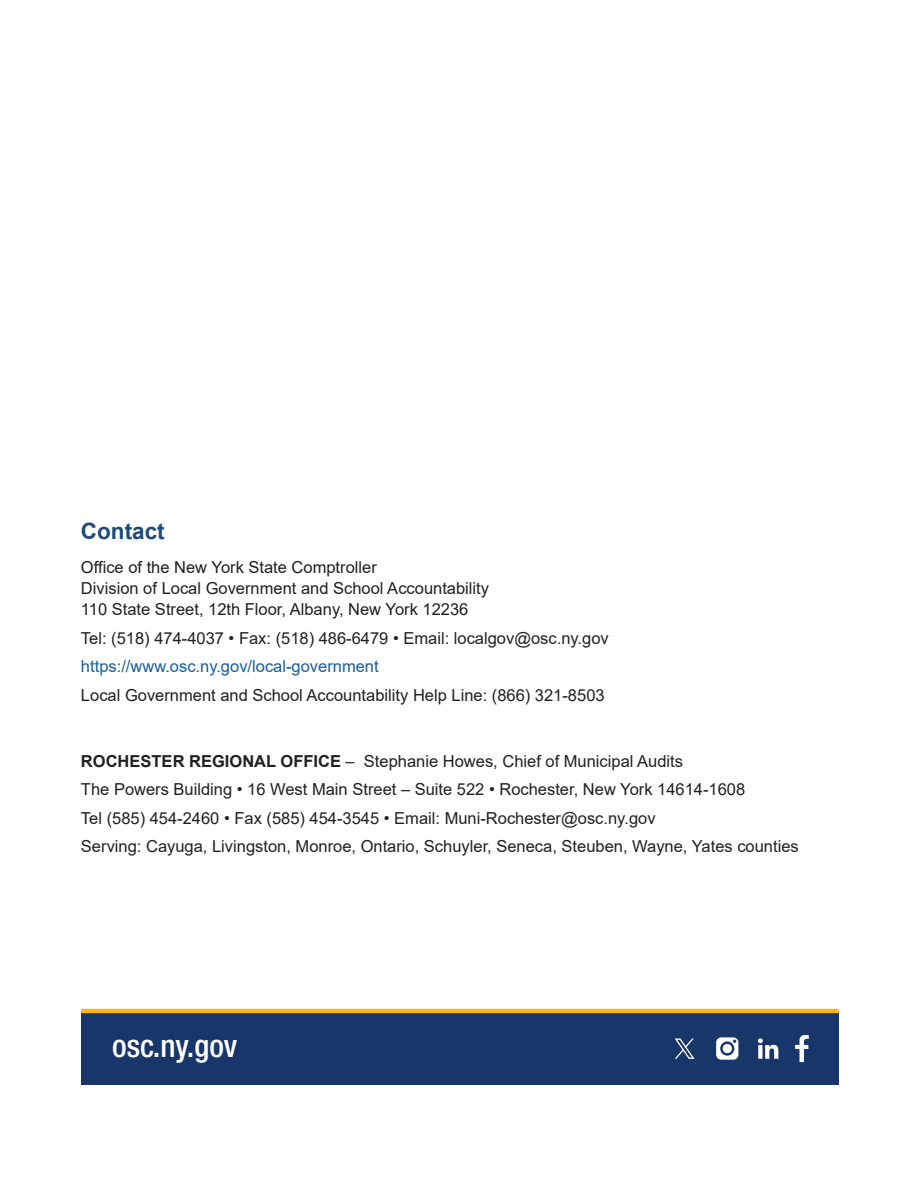
<style>
.page{position:relative;width:918px;height:1188px;background:#fff}
.page>*{position:absolute;margin:0;border:0;box-sizing:border-box;transform-origin:0 0}
.t1{font:500 condensed 31.5px "Helvetica Neue LT Std";color:#fff}
.t2{font:700 22.5px "Arial";color:#1f497d}
.Body_Text{font:16.5px/21px "Arial";color:#231f20}
.Body_Text-2{font:16.5px "Arial";color:#175d9e}
.s1{font-weight:700}
</style>
<div class="page">
<div style="left:81px;top:1011px;width:758px;height:73px;background:#183669"></div>
<hr style="left:81px;top:1009px;width:758px;height:4px;background:#fdb515">
<svg style="left:795px;top:1035px;width:14px;height:27px"></svg>
<svg style="left:716px;top:1037px;width:22px;height:23px"></svg>
<div style="left:723px;top:1044px;width:9px;height:9px;background:#fff;border-radius:50%"></div>
<svg style="left:758px;top:1038px;width:20px;height:21px"></svg>
<svg style="left:674px;top:1038px;width:22px;height:26px"></svg>
<p class="t2" style="left:81px;top:515px;width:85px">Contact</p>
<p class="Body_Text" style="left:81px;top:557px;width:410px">Office of the New York State Comptroller<br>Division of Local Government and School Accountability<br>110 State Street, 12th Floor, Albany, New York 12236</p>
<p class="Body_Text" style="left:81px;top:627px;width:529px">Tel: (518) 474-4037 • Fax: (518) 486-6479 • Email: localgov@osc. ny.gov</p>
<p class="Body_Text-2" style="left:81px;top:655px;width:299px">https://www. osc. ny. gov/local-government</p>
<p class="Body_Text" style="left:81px;top:684px;width:525px">Local Government and School Accountability Help Line: (866) 321-8503</p>
<p class="Body_Text" style="left:81px;top:750px;width:604px"><span class="s1">ROCHESTER REGIONAL OFFICE</span> – Stephanie Howes, Chief of Municipal Audits</p>
<p class="Body_Text" style="left:81px;top:779px;width:666px">The Powers Building • 16 West Main Street – Suite 522 • Rochester, New York 14614-1608</p>
<p class="Body_Text" style="left:81px;top:807px;width:576px">Tel (585) 454-2460 • Fax (585) 454-3545 • Email: Muni-Rochester@osc. ny. gov</p>
<p class="Body_Text" style="left:81px;top:836px;width:719px">Serving: Cayuga, Livingston, Monroe, Ontario, Schuyler, Seneca, Steuben, Wayne, Yates counties</p>
<p class="t1" style="left:112px;top:1027px;width:127px">osc.ny.gov</p>
</div>
